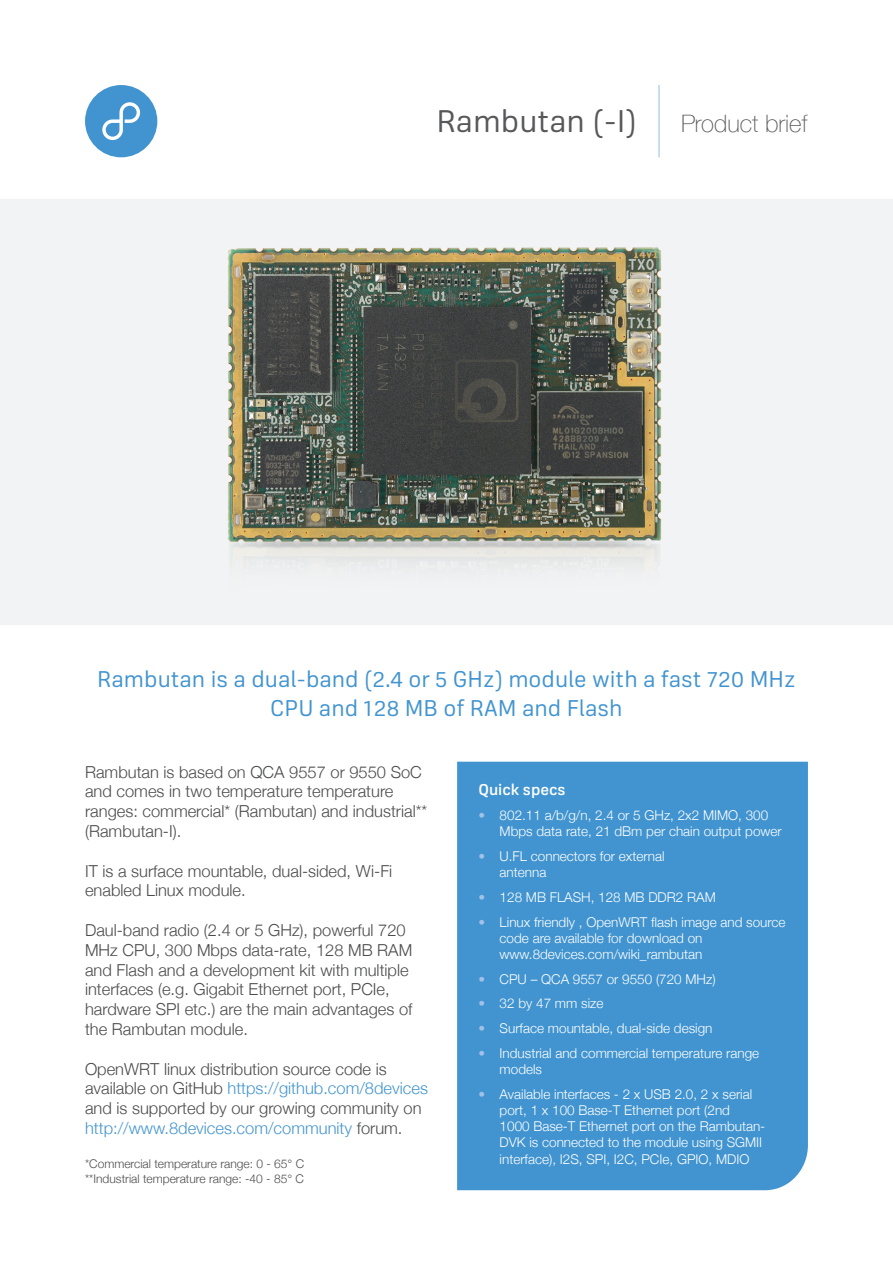
<style>
.page{position:relative;width:893px;height:1263px;background:#fff}
.page>*{position:absolute;margin:0;border:0;box-sizing:border-box;transform-origin:0 0}
.t1{font:33px "Frygia";color:#57585a}
.t2{font:24px/28.8px "Frygia";color:#4194d0;text-align:center}
.t3{font:100 24px "Helvetica Neue";color:#57585a}
.t4{font:300 16.5px/19.8px "Helvetica Neue";color:#4b4c4d}
.Heading_2{font:500 16.5px "Frygia";color:#fff}
.t5{font:300 13.5px/16.2px "Helvetica Neue";color:#fff}
.t6{font:300 12px "Helvetica Neue";color:#4b4c4d}
.s1{color:#4395d0}
.s2{color:#a1c1e5}
</style>
<div class="page">
<div style="left:0;top:200px;width:893px;height:425px;background:#f2f3f4"></div>
<img style="left:228px;top:247px;width:434px;height:319px">
<div style="left:85px;top:85px;width:72px;height:72px;background:#4194d0;border-radius:50%"></div>
<svg style="left:102px;top:102px;width:38px;height:38px"></svg>
<hr style="left:658px;top:85px;width:2px;height:72px;background:#4194d0">
<div style="left:457px;top:762px;width:351px;height:428px;background:#4194d0"></div>
<p class="t1" style="left:436px;top:100px;width:202px">Rambutan (-I)</p>
<p class="t3" style="left:681px;top:105px;width:128px">Product brief</p>
<p class="t2" style="left:97px;top:664px;width:700px">Rambutan is a dual-band (2.4 or 5 GHz) module with a fast 720 MHz<br>CPU and 128 MB of RAM and Flash</p>
<p class="t4" style="left:85px;top:761px;width:344px">Rambutan is based on QCA 9557 or 9550 SoC and comes in two temperature temperature ranges: commercial* (Rambutan) and industrial** (Rambutan-I).</p>
<p class="t4" style="left:85px;top:860px;width:309px">IT is a surface mountable, dual-sided, Wi-Fi enabled Linux module.</p>
<p class="t4" style="left:85px;top:919px;width:329px">Daul-band radio (2.4 or 5 GHz), powerful 720<br>MHz CPU, 300 Mbps data-rate, 128 MB RAM and Flash and a development kit with multiple interfaces (e.g. Gigabit Ethernet port, PCIe, hardware SPI etc.) are the main advantages of the Rambutan module.</p>
<p class="t4" style="left:85px;top:1058px;width:344px">OpenWRT linux distribution source code is available on GitHub <span class="s1">https://github.com/8devices </span>and is supported by our growing community on <span class="s1">http://www.8devices.com/community</span> forum.</p>
<p class="t6" style="left:85px;top:1154px;width:221px">*Commercial temperature range: 0 - 65° C</p>
<p class="t6" style="left:85px;top:1169px;width:220px">**Industrial temperature range: -40 - 85° C</p>
<p class="Heading_2" style="left:478px;top:779px;width:89px">Quick specs</p>
<p class="t5" style="left:500px;top:806px;width:284px;text-indent:-21px"><span class="s2">•</span> 802.11 a/b/g/n, 2.4 or 5 GHz, 2x2 MIMO, 300<br>Mbps data rate, 21 dBm per chain output power</p>
<p class="t5" style="left:500px;top:847px;width:167px;text-indent:-21px"><span class="s2">•</span> U.FL connectors for external antenna</p>
<p class="t5" style="left:478px;top:888px;width:239px"><span class="s2">•</span> 128 MB FLASH, 128 MB DDR2 RAM</p>
<p class="t5" style="left:500px;top:913px;width:287px;text-indent:-21px"><span class="s2">•</span> Linux friendly , OpenWRT flash image and source code are available for download on www.8devices.com/wiki_rambutan</p>
<p class="t5" style="left:478px;top:970px;width:239px"><span class="s2">•</span> CPU – QCA 9557 or 9550 (720 MHz)</p>
<p class="t5" style="left:478px;top:994px;width:127px"><span class="s2">•</span> 32 by 47 mm size</p>
<p class="t5" style="left:478px;top:1019px;width:236px"><span class="s2">•</span> Surface mountable, dual-side design</p>
<p class="t5" style="left:500px;top:1044px;width:261px;text-indent:-21px"><span class="s2">•</span> Industrial and commercial temperature range models</p>
<p class="t5" style="left:500px;top:1085px;width:267px;text-indent:-21px"><span class="s2">•</span> Available interfaces - 2 x USB 2.0, 2 x serial port, 1 x 100 Base-T Ethernet port (2nd<br>1000 Base-T Ethernet port on the Rambutan-DVK is connected to the module using SGMII interface), I2S, SPI, I2C, PCIe, GPIO, MDIO</p>
</div>
